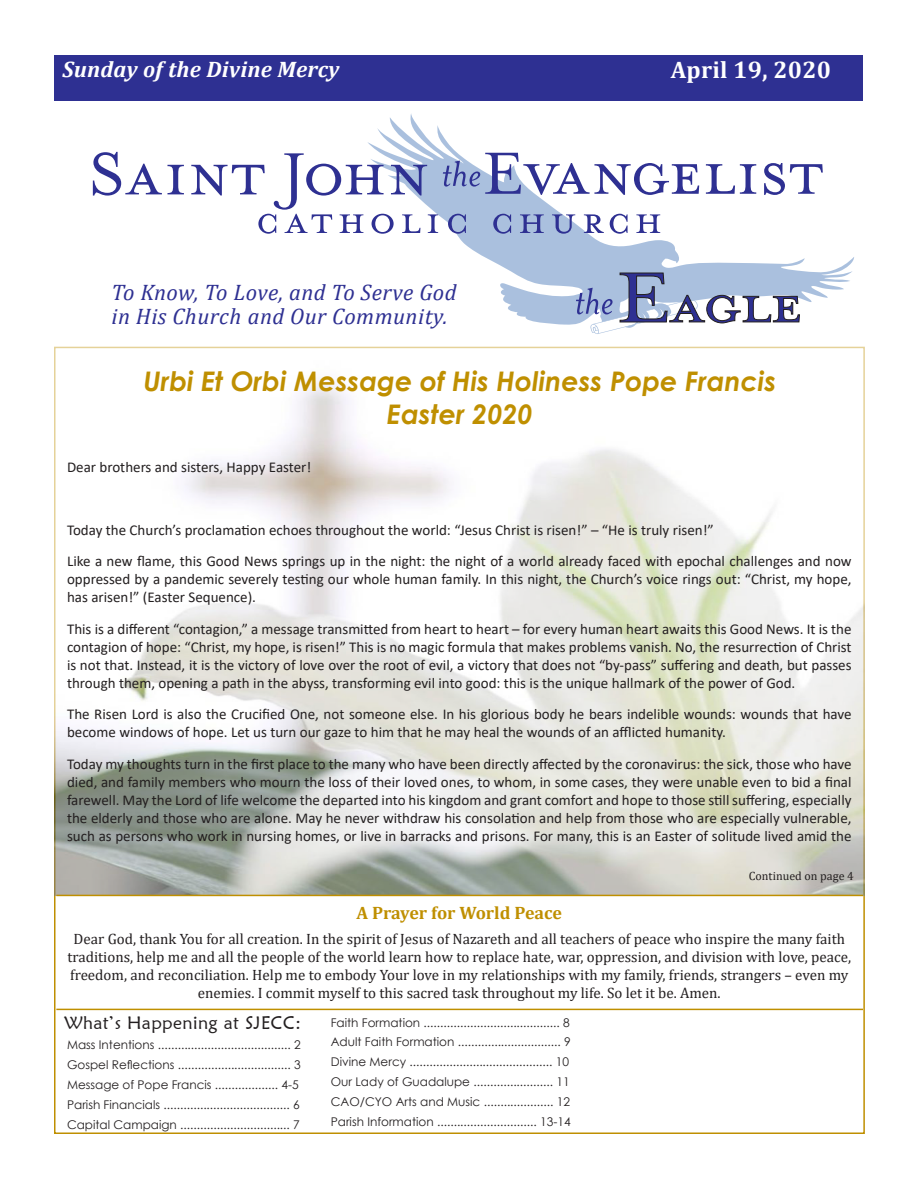
<style>
.page{position:relative;width:918px;height:1188px;background:#fff}
.page>*{position:absolute;margin:0;border:0;box-sizing:border-box;transform-origin:0 0}
.Main_Text_-_bulletin{font:italic 700 27px "Century Gothic";color:#bf8f00}
.Paragraph_header{font:700 24px "Cambria";letter-spacing:.01em;color:#fff}
.t1{font:italic 22.5px "Cambria";letter-spacing:.02em;color:#2e3092}
.Paragraph_header-2{font:italic 700 22.5px "Cambria";letter-spacing:.01em;color:#fff}
.t2{font:18px "Maiandra GD";letter-spacing:.025em;color:#231f20}
.Main_Text_-_bulletin-2{font:700 18px "Cambria";color:#bf8f00}
.Main_Text_-_bulletin-3{font:15px/18px "Calibri";color:#231f20;text-align:justify}
.Main_Text_-_bulletin-4{font:15px/18px "Cambria";color:#231f20;text-align:center}
.Main_Text_-_bulletin-5{font:12px "Century Gothic";color:#231f20}
.Main_Text_-_bulletin-6{font:12px "Cambria";color:#231f20}
</style>
<div class="page">
<img style="left:55px;top:347px;width:810px;height:548px">
<div style="left:55px;top:55px;width:808px;height:45px;background:#2e3092"></div>
<hr style="left:56px;top:1009px;width:807px;height:1px;background:#bf8f00">
<svg style="left:367px;top:114px;width:487px;height:211px"></svg>
<svg style="left:706px;top:164px;width:50px;height:30px"></svg>
<svg style="left:764px;top:163px;width:59px;height:32px"></svg>
<svg style="left:93px;top:152px;width:91px;height:44px"></svg>
<svg style="left:191px;top:153px;width:508px;height:81px"></svg>
<svg style="left:576px;top:272px;width:224px;height:62px"></svg>
<hr style="left:56px;top:895px;width:807px;height:1px;background:#bf8f00">
<p class="Paragraph_header-2" style="left:63px;top:54px;width:278px">Sunday of the Divine Mercy</p>
<p class="t1" style="left:111px;top:276px;width:347px">To Know, To Love, and To Serve God</p>
<p class="t1" style="left:111px;top:300px;width:338px">in His Church and Our Community.</p>
<p class="Paragraph_header" style="left:671px;top:53px;width:162px">April 19, 2020</p>
<p class="Main_Text_-_bulletin" style="left:143px;top:361px;width:634px">Urbi Et Orbi Message of His Holiness Pope Francis</p>
<p class="Main_Text_-_bulletin" style="left:387px;top:394px;width:147px">Easter 2020</p>
<p class="Main_Text_-_bulletin-3" style="left:67px;top:457px;width:246px">Dear brothers and sisters, Happy Easter!</p>
<p class="Main_Text_-_bulletin-3" style="left:67px;top:520px;width:648px">Today the Church’s proclamation echoes throughout the world: “Jesus Christ is risen!” – “He is truly risen!”</p>
<p class="Main_Text_-_bulletin-3" style="left:67px;top:552px;width:786px">Like a new flame, this Good News springs up in the night: the night of a world already faced with epochal challenges and now oppressed by a pandemic severely testing our whole human family. In this night, the Church’s voice rings out: “Christ, my hope, has arisen!” (Easter Sequence).</p>
<p class="Main_Text_-_bulletin-3" style="left:67px;top:619px;width:786px">This is a different “contagion,” a message transmitted from heart to heart – for every human heart awaits this Good News. It is the contagion of hope: “Christ, my hope, is risen!” This is no magic formula that makes problems vanish. No, the resurrection of Christ is not that. Instead, it is the victory of love over the root of evil, a victory that does not “by-pass” suffering and death, but passes through them, opening a path in the abyss, transforming evil into good: this is the unique hallmark of the power of God.</p>
<p class="Main_Text_-_bulletin-3" style="left:67px;top:705px;width:786px">The Risen Lord is also the Crucified One, not someone else. In his glorious body he bears indelible wounds: wounds that have become windows of hope. Let us turn our gaze to him that he may heal the wounds of an afflicted humanity.</p>
<p class="Main_Text_-_bulletin-3" style="left:67px;top:754px;width:786px">Today my thoughts turn in the first place to the many who have been directly affected by the coronavirus: the sick, those who have died, and family members who mourn the loss of their loved ones, to whom, in some cases, they were unable even to bid a final farewell. May the Lord of life welcome the departed into his kingdom and grant comfort and hope to those still suffering, especially the elderly and those who are alone. May he never withdraw his consolation and help from those who are especially vulnerable, such as persons who work in nursing homes, or live in barracks and prisons. For many, this is an Easter of solitude lived amid the</p>
<p class="Main_Text_-_bulletin-6" style="left:749px;top:869px;width:107px">Continued on page 4</p>
<p class="Main_Text_-_bulletin-2" style="left:357px;top:900px;width:207px">A Prayer for World Peace</p>
<p class="Main_Text_-_bulletin-4" style="left:67px;top:930px;width:785px">Dear God, thank You for all creation. In the spirit of Jesus of Nazareth and all teachers of peace who inspire the many faith traditions, help me and all the people of the world learn how to replace hate, war, oppression, and division with love, peace, freedom, and reconciliation. Help me to embody Your love in my relationships with my family, friends, strangers – even my enemies. I commit myself to this sacred task throughout my life. So let it be. Amen.</p>
<p class="t2" style="left:64px;top:1012px;width:238px">What’s Happening at SJECC:</p>
<p class="Main_Text_-_bulletin-5" style="left:67px;top:1037px;width:235px">Mass Intentions ........................................ 2</p>
<p class="Main_Text_-_bulletin-5" style="left:67px;top:1057px;width:235px">Gospel Reflections .................................. 3</p>
<p class="Main_Text_-_bulletin-5" style="left:67px;top:1076px;width:233px">Message of Pope Francis ................... 4-5</p>
<p class="Main_Text_-_bulletin-5" style="left:67px;top:1096px;width:234px">Parish Financials ...................................... 6</p>
<p class="Main_Text_-_bulletin-5" style="left:67px;top:1116px;width:234px">Capital Campaign ................................. 7</p>
<p class="Main_Text_-_bulletin-5" style="left:331px;top:1014px;width:241px">Faith Formation ......................................... 8</p>
<p class="Main_Text_-_bulletin-5" style="left:331px;top:1034px;width:242px">Adult Faith Formation ............................... 9</p>
<p class="Main_Text_-_bulletin-5" style="left:331px;top:1053px;width:240px">Divine Mercy ........................................... 10</p>
<p class="Main_Text_-_bulletin-5" style="left:331px;top:1073px;width:241px">Our Lady of Guadalupe ........................ 11</p>
<p class="Main_Text_-_bulletin-5" style="left:331px;top:1093px;width:241px">CAO/CYO Arts and Music ..................... 12</p>
<p class="Main_Text_-_bulletin-5" style="left:331px;top:1113px;width:241px">Parish Information .............................. 13-14</p>
</div>
